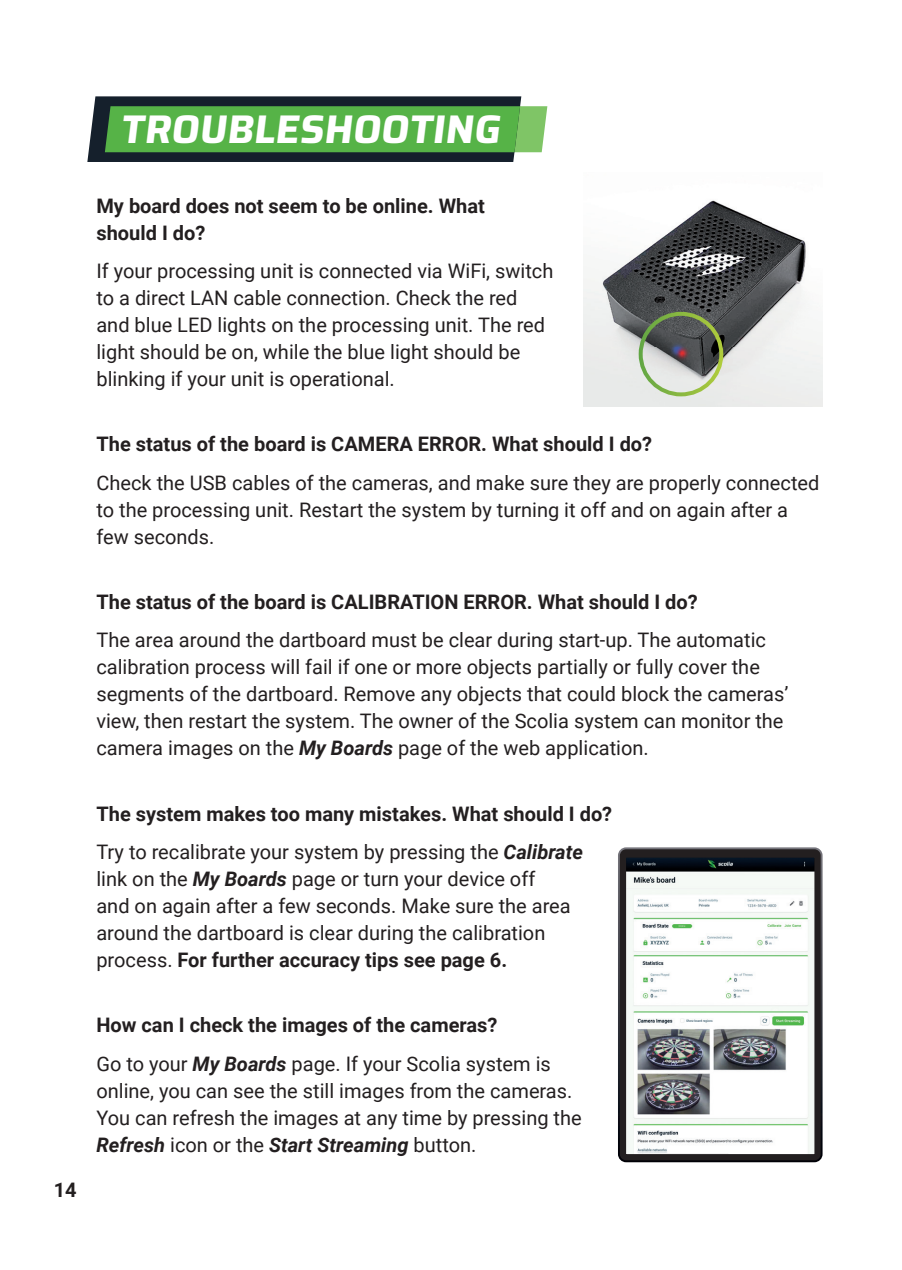
<style>
.page{position:relative;width:902px;height:1270px;background:#fff}
.page>*{position:absolute;margin:0;border:0;box-sizing:border-box;transform-origin:0 0}
.t1{font:700 40px "Saira";color:#fff}
.t2{font:20px/27px "Roboto";color:#231f20}
.t3{font:700 20px/38.4px "Roboto";color:#231f20}
.s1{font-weight:700;font-style:italic}
.s2{font-weight:400}
.s3{font-style:italic}
.s4{font-weight:700}
</style>
<div class="page">
<div style="left:619px;top:848px;width:202px;height:313px;background:#231f20;border-radius:7px"></div>
<div style="left:618px;top:847px;width:204px;height:315px;border:2px solid #fff;border-radius:7px"></div>
<img style="left:627px;top:859px;width:186px;height:294px">
<div style="left:624px;top:856px;width:192px;height:300px;border:2px solid #231f20"></div>
<svg style="left:87px;top:96px;width:460px;height:66px;background:#4a8a47"></svg>
<img style="left:583px;top:200px;width:239px;height:206px">
<div style="left:638px;top:312px;width:85px;height:84px;border:4px solid #fff;border-radius:50%"></div>
<h1 class="t1" style="left:120px;top:96px;width:389px">TROUBLESHOOTING</h1>
<p class="t3" style="left:54px;top:1169px;width:24px">14</p>
<p class="t3" style="left:96px;top:191px;width:390px;line-height:27px">My board does not seem to be online. What should I do?</p>
<p class="t2" style="left:96px;top:257px;width:458px">If your processing unit is connected via WiFi, switch to a direct LAN cable connection. Check the red and blue LED lights on the processing unit. The red light should be on, while the blue light should be blinking if your unit is operational.</p>
<p class="t3" style="left:96px;top:424px;width:557px">The status of the board is CAMERA ERROR. What should I do?</p>
<p class="t2" style="left:96px;top:468px;width:724px">Check the USB cables of the cameras, and make sure they are properly connected to the processing unit. Restart the system by turning it off and on again after a few seconds.</p>
<p class="t3" style="left:96px;top:582px;width:603px">The status of the board is CALIBRATION ERROR. What should I do?</p>
<p class="t2" style="left:96px;top:626px;width:693px">The area around the dartboard must be clear during start-up. The automatic calibration process will fail if one or more objects partially or fully cover the segments of the dartboard. Remove any objects that could block the cameras’ view, then restart the system. The owner of the Scolia system can monitor the camera images on the <span class="s1">My Boards</span> page of the web application.</p>
<p class="t3" style="left:96px;top:794px;width:517px">The system makes too many mistakes. What should I do?<br><span class="s2">Try to recalibrate your system by pressing the</span> <span class="s3">Calibrate</span></p>
<p class="t2" style="left:96px;top:865px;width:476px">link on the <span class="s1">My Boards</span> page or turn your device off and on again after a few seconds. Make sure the area around the dartboard is clear during the calibration process. <span class="s4">For further accuracy tips see page 6.</span></p>
<p class="t3" style="left:96px;top:1005px;width:456px">How can I check the images of the cameras?<br><span class="s2">Go to your</span> <span class="s3">My Boards</span> <span class="s2">page. If your Scolia system is</span></p>
<p class="t2" style="left:96px;top:1076px;width:487px">online, you can see the still images from the cameras.<br>You can refresh the images at any time by pressing the<br><span class="s1">Refresh</span> icon or the <span class="s1">Start Streaming</span> button.</p>
</div>
